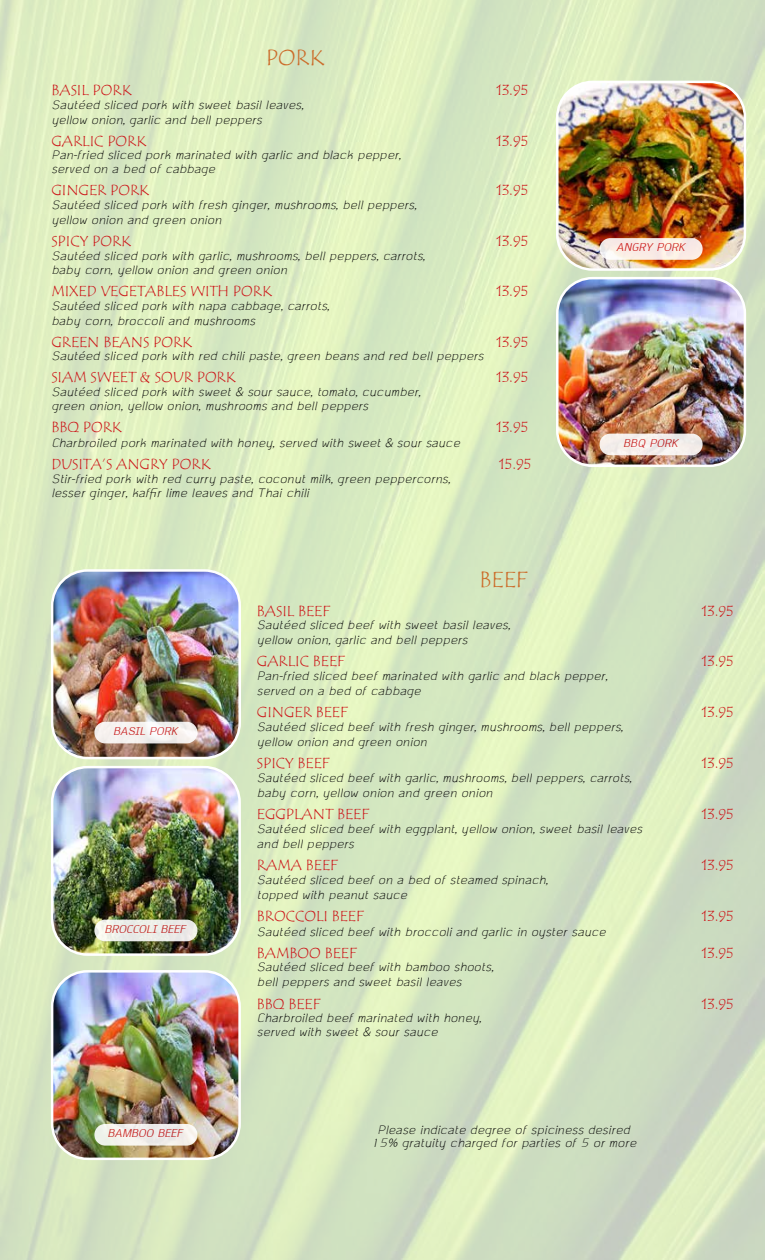
<style>
.page{position:relative;width:765px;height:1260px;background:#fff}
.page>*{position:absolute;margin:0;border:0;box-sizing:border-box;transform-origin:0 0}
.t1{font:22.5px "Tempus Sans ITC";color:#cc6b29}
.t2{font:italic 17.5px/15px "TH Ko Ho";color:#000}
.t3{font:italic 16.25px "TH Krub";color:#cd171a}
.t4{font:15px "Tempus Sans ITC";color:#cd171a}
</style>
<div class="page">
<img style="left:557px;top:278px;width:188px;height:188px">
<div style="left:556px;top:277px;width:190px;height:190px;border:2px solid #fff;border-radius:35px"></div>
<img style="left:557px;top:82px;width:188px;height:188px">
<div style="left:556px;top:81px;width:190px;height:190px;border:2px solid #fff;border-radius:35px"></div>
<img style="left:52px;top:971px;width:188px;height:188px">
<div style="left:51px;top:970px;width:190px;height:190px;border:2px solid #fff;border-radius:35px"></div>
<div style="left:600px;top:434px;width:103px;height:21px;background:#f4eeeb;border-radius:11px"></div>
<img style="left:52px;top:570px;width:188px;height:188px">
<div style="left:51px;top:569px;width:190px;height:190px;border:2px solid #fff;border-radius:35px"></div>
<div style="left:94px;top:722px;width:103px;height:21px;background:linear-gradient(to right,#f5f0ee,#f5f4f3);border-radius:11px"></div>
<img style="left:52px;top:767px;width:188px;height:188px">
<div style="left:51px;top:766px;width:190px;height:190px;border:2px solid #fff;border-radius:35px"></div>
<svg style="left:600px;top:238px;width:103px;height:22px;fill:#f9ebe5"></svg>
<div style="left:94px;top:920px;width:103px;height:21px;background:linear-gradient(to right,#f0f3ec,#e9e8e6);border-radius:11px"></div>
<div style="left:94px;top:1124px;width:103px;height:22px;background:#f1f0ea;border-radius:11px"></div>
<p class="t1" style="left:266px;top:43px;width:60px">PORK</p>
<p class="t4" style="left:51px;top:80px;width:82px">BASIL PORK</p>
<p class="t4" style="left:496px;top:80px;width:33px">13.95</p>
<p class="t2" style="left:51px;top:97px;width:254px">Sautéed sliced pork with sweet basil leaves, yellow onion, garlic and bell peppers</p>
<p class="t4" style="left:51px;top:131px;width:96px">GARLIC PORK</p>
<p class="t4" style="left:496px;top:131px;width:33px">13.95</p>
<p class="t2" style="left:51px;top:149px;width:351px;line-height:13.8px">Pan-fried sliced pork marinated with garlic and black pepper, served on a bed of cabbage</p>
<p class="t4" style="left:51px;top:181px;width:99px">GINGER PORK</p>
<p class="t4" style="left:496px;top:181px;width:33px">13.95</p>
<p class="t2" style="left:51px;top:198px;width:367px">Sautéed sliced pork with fresh ginger, mushrooms, bell peppers, yellow onion and green onion</p>
<p class="t4" style="left:51px;top:232px;width:81px">SPICY PORK</p>
<p class="t4" style="left:496px;top:232px;width:33px">13.95</p>
<p class="t2" style="left:51px;top:249px;width:375px;line-height:13.8px">Sautéed sliced pork with garlic, mushrooms, bell peppers, carrots, baby corn, yellow onion and green onion</p>
<p class="t4" style="left:51px;top:281px;width:222px">MIXED VEGETABLES WITH PORK</p>
<p class="t4" style="left:496px;top:281px;width:33px">13.95</p>
<p class="t2" style="left:51px;top:298px;width:280px">Sautéed sliced pork with napa cabbage, carrots, baby corn, broccoli and mushrooms</p>
<p class="t4" style="left:51px;top:332px;width:142px">GREEN BEANS PORK</p>
<p class="t4" style="left:496px;top:332px;width:33px">13.95</p>
<p class="t2" style="left:51px;top:349px;width:434px">Sautéed sliced pork with red chili paste, green beans and red bell peppers</p>
<p class="t4" style="left:51px;top:368px;width:186px">SIAM SWEET &amp; SOUR PORK</p>
<p class="t4" style="left:496px;top:368px;width:33px">13.95</p>
<p class="t2" style="left:51px;top:385px;width:371px;line-height:13.8px">Sautéed sliced pork with sweet &amp; sour sauce, tomato, cucumber, green onion, yellow onion, mushrooms and bell peppers</p>
<p class="t4" style="left:51px;top:418px;width:72px">BBQ PORK</p>
<p class="t4" style="left:496px;top:418px;width:33px">13.95</p>
<p class="t2" style="left:51px;top:436px;width:410px">Charbroiled pork marinated with honey, served with sweet &amp; sour sauce</p>
<p class="t4" style="left:51px;top:455px;width:161px">DUSITA’S ANGRY PORK</p>
<p class="t4" style="left:499px;top:455px;width:34px">15.95</p>
<p class="t2" style="left:51px;top:472px;width:400px;line-height:13.8px">Stir-fried pork with red curry paste, coconut milk, green peppercorns, lesser ginger, kaffir lime leaves and Thai chili</p>
<p class="t1" style="left:480px;top:565px;width:50px">BEEF</p>
<p class="t3" style="left:616px;top:238px;width:71px">ANGRY PORK</p>
<p class="t3" style="left:623px;top:434px;width:57px">BBQ PORK</p>
<p class="t3" style="left:113px;top:722px;width:66px">BASIL PORK</p>
<p class="t3" style="left:105px;top:920px;width:82px">BROCCOLI BEEF</p>
<p class="t3" style="left:108px;top:1124px;width:76px">BAMBOO BEEF</p>
<p class="t4" style="left:257px;top:601px;width:75px">BASIL BEEF</p>
<p class="t4" style="left:702px;top:601px;width:33px">13.95</p>
<p class="t2" style="left:257px;top:618px;width:255px">Sautéed sliced beef with sweet basil leaves, yellow onion, garlic and bell peppers</p>
<p class="t4" style="left:257px;top:652px;width:90px">GARLIC BEEF</p>
<p class="t4" style="left:702px;top:652px;width:33px">13.95</p>
<p class="t2" style="left:257px;top:669px;width:352px">Pan-fried sliced beef marinated with garlic and black pepper, served on a bed of cabbage</p>
<p class="t4" style="left:257px;top:703px;width:93px">GINGER BEEF</p>
<p class="t4" style="left:702px;top:703px;width:33px">13.95</p>
<p class="t2" style="left:257px;top:720px;width:368px">Sautéed sliced beef with fresh ginger, mushrooms, bell peppers, yellow onion and green onion</p>
<p class="t4" style="left:257px;top:754px;width:74px">SPICY BEEF</p>
<p class="t4" style="left:702px;top:754px;width:33px">13.95</p>
<p class="t2" style="left:257px;top:770px;width:376px">Sautéed sliced beef with garlic, mushrooms, bell peppers, carrots, baby corn, yellow onion and green onion</p>
<p class="t4" style="left:257px;top:805px;width:114px">EGGPLANT BEEF</p>
<p class="t4" style="left:702px;top:805px;width:33px">13.95</p>
<p class="t2" style="left:257px;top:821px;width:387px">Sautéed sliced beef with eggplant, yellow onion, sweet basil leaves and bell peppers</p>
<p class="t4" style="left:257px;top:855px;width:83px">RAMA BEEF</p>
<p class="t4" style="left:702px;top:855px;width:33px">13.95</p>
<p class="t2" style="left:257px;top:872px;width:293px">Sautéed sliced beef on a bed of steamed spinach, topped with peanut sauce</p>
<p class="t4" style="left:257px;top:906px;width:109px">BROCCOLI BEEF</p>
<p class="t4" style="left:702px;top:906px;width:33px">13.95</p>
<p class="t2" style="left:257px;top:924px;width:351px">Sautéed sliced beef with broccoli and garlic in oyster sauce</p>
<p class="t4" style="left:257px;top:943px;width:102px">BAMBOO BEEF</p>
<p class="t4" style="left:702px;top:943px;width:33px">13.95</p>
<p class="t2" style="left:257px;top:960px;width:238px">Sautéed sliced beef with bamboo shoots, bell peppers and sweet basil leaves</p>
<p class="t4" style="left:257px;top:994px;width:65px">BBQ BEEF</p>
<p class="t4" style="left:702px;top:994px;width:33px">13.95</p>
<p class="t2" style="left:257px;top:1012px;width:226px;line-height:13.8px">Charbroiled beef marinated with honey, served with sweet &amp; sour sauce</p>
<p class="t2" style="left:371px;top:1123px;width:267px;line-height:13.8px;text-align:center">Please indicate degree of spiciness desired<br>15% gratuity charged for parties of 5 or more</p>
</div>
